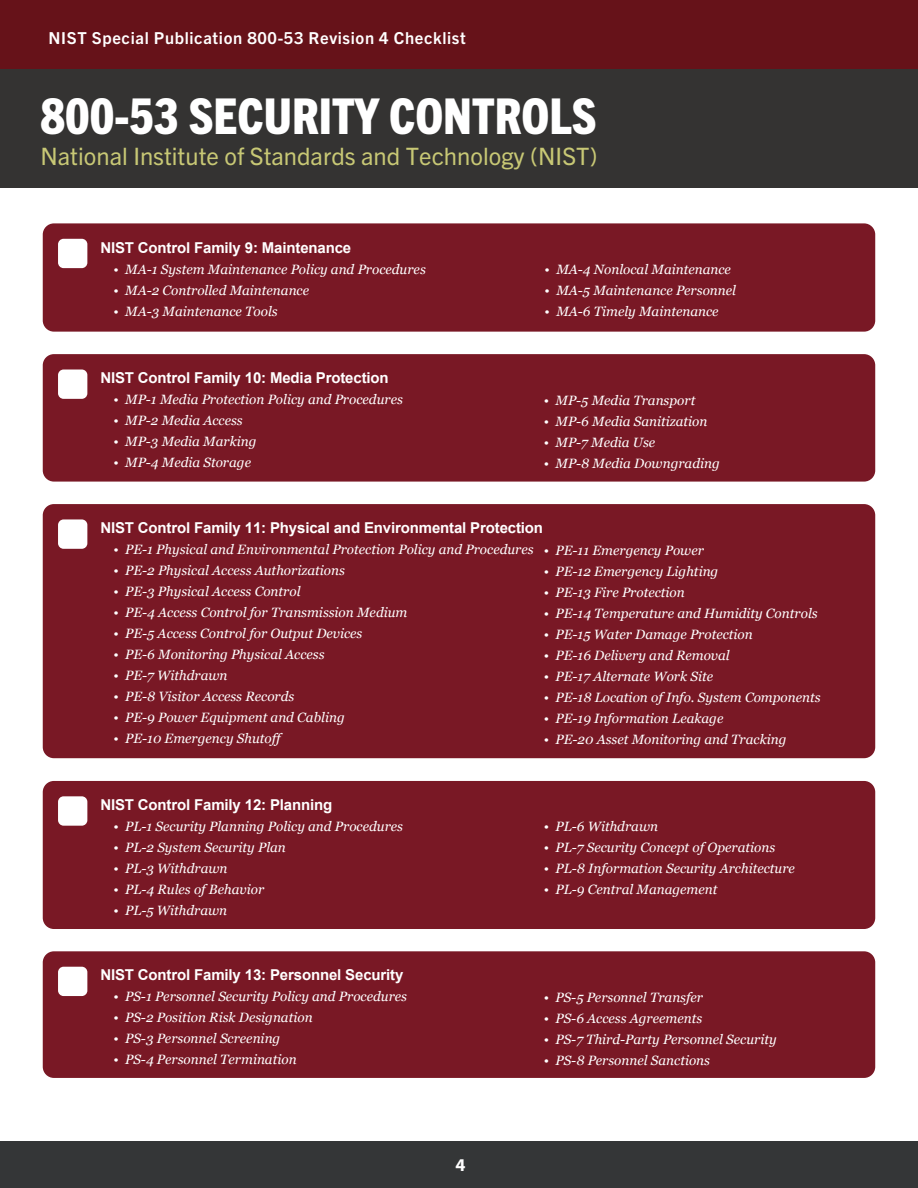
<style>
.page{position:relative;width:918px;height:1188px;background:#fff}
.page>*{position:absolute;margin:0;border:0;box-sizing:border-box;transform-origin:0 0}
.t1{font:800 condensed 49.5px "Trade Gothic Next LT Pro";color:#fff}
.t2{font:24px "Trade Gothic Next LT Pro";color:#c8c875}
.t3{font:700 18px "Myriad Pro";color:#fff}
.t4{font:700 16.5px "Trade Gothic Next LT Pro";letter-spacing:.04em;color:#fff}
.t5{font:700 15px "Arial";letter-spacing:-.01em;color:#fff}
.t6{font:italic 13.5px "Georgia";color:#fff}
</style>
<div class="page">
<div style="left:0;top:0;width:918px;height:69px;background:#661219"></div>
<div style="left:0;top:1141px;width:918px;height:47px;background:#343637"></div>
<div style="left:0;top:69px;width:918px;height:119px;background:#343332"></div>
<div style="left:43px;top:223px;width:832px;height:109px;background:#791825;border-radius:11px"></div>
<div style="left:58px;top:239px;width:29px;height:29px;background:#fff;border-radius:6px"></div>
<div style="left:43px;top:354px;width:832px;height:128px;background:#791825;border-radius:11px"></div>
<div style="left:58px;top:370px;width:29px;height:29px;background:#fff;border-radius:6px"></div>
<div style="left:43px;top:504px;width:832px;height:254px;background:#791825;border-radius:11px"></div>
<div style="left:58px;top:519px;width:29px;height:30px;background:#fff;border-radius:6px"></div>
<div style="left:43px;top:781px;width:832px;height:148px;background:#791825;border-radius:11px"></div>
<div style="left:58px;top:796px;width:29px;height:30px;background:#fff;border-radius:6px"></div>
<div style="left:43px;top:951px;width:832px;height:127px;background:#791825;border-radius:11px"></div>
<div style="left:58px;top:967px;width:29px;height:29px;background:#fff;border-radius:6px"></div>
<p class="t4" style="left:49px;top:26px;width:419px">NIST Special Publication 800-53 Revision 4 Checklist</p>
<h1 class="t1" style="left:40px;top:82px;width:558px">800-53 SECURITY CONTROLS</h1>
<h2 class="t2" style="left:40px;top:140px;width:559px">National Institute of Standards and Technology (NIST)</h2>
<p class="t5" style="left:100px;top:237px;width:252px">NIST Control Family 9: Maintenance</p>
<p class="t6" style="left:113px;top:259px;width:314px">• MA-1 System Maintenance Policy and Procedures</p>
<p class="t6" style="left:113px;top:280px;width:197px">• MA-2 Controlled Maintenance</p>
<p class="t6" style="left:113px;top:301px;width:166px">• MA-3 Maintenance Tools</p>
<p class="t5" style="left:100px;top:368px;width:290px">NIST Control Family 10: Media Protection</p>
<p class="t6" style="left:113px;top:390px;width:291px">• MP-1 Media Protection Policy and Procedures</p>
<p class="t6" style="left:113px;top:411px;width:131px">• MP-2 Media Access</p>
<p class="t6" style="left:113px;top:432px;width:145px">• MP-3 Media Marking</p>
<p class="t6" style="left:113px;top:453px;width:139px">• MP-4 Media Storage</p>
<p class="t6" style="left:545px;top:259px;width:188px">• MA-4 Nonlocal Maintenance</p>
<p class="t6" style="left:545px;top:280px;width:193px">• MA-5 Maintenance Personnel</p>
<p class="t6" style="left:545px;top:301px;width:176px">• MA-6 Timely Maintenance</p>
<p class="t6" style="left:544px;top:390px;width:153px">• MP-5 Media Transport</p>
<p class="t6" style="left:544px;top:411px;width:165px">• MP-6 Media Sanitization</p>
<p class="t6" style="left:544px;top:432px;width:113px">• MP-7 Media Use</p>
<p class="t6" style="left:544px;top:453px;width:178px">• MP-8 Media Downgrading</p>
<p class="t5" style="left:100px;top:518px;width:444px">NIST Control Family 11: Physical and Environmental Protection</p>
<p class="t6" style="left:113px;top:540px;width:422px">• PE-1 Physical and Environmental Protection Policy and Procedures</p>
<p class="t6" style="left:113px;top:561px;width:233px">• PE-2 Physical Access Authorizations</p>
<p class="t6" style="left:113px;top:582px;width:189px">• PE-3 Physical Access Control</p>
<p class="t6" style="left:113px;top:603px;width:296px">• PE-4 Access Control for Transmission Medium</p>
<p class="t6" style="left:113px;top:624px;width:251px">• PE-5 Access Control for Output Devices</p>
<p class="t6" style="left:113px;top:645px;width:213px">• PE-6 Monitoring Physical Access</p>
<p class="t6" style="left:113px;top:666px;width:116px">• PE-7 Withdrawn</p>
<p class="t6" style="left:113px;top:687px;width:183px">• PE-8 Visitor Access Records</p>
<p class="t6" style="left:113px;top:708px;width:233px">• PE-9 Power Equipment and Cabling</p>
<p class="t6" style="left:113px;top:729px;width:169px">• PE-10 Emergency Shutoff</p>
<p class="t6" style="left:544px;top:540px;width:162px">• PE-11 Emergency Power</p>
<p class="t6" style="left:544px;top:561px;width:176px">• PE-12 Emergency Lighting</p>
<p class="t6" style="left:544px;top:582px;width:143px">• PE-13 Fire Protection</p>
<p class="t6" style="left:544px;top:603px;width:275px">• PE-14 Temperature and Humidity Controls</p>
<p class="t6" style="left:544px;top:624px;width:211px">• PE-15 Water Damage Protection</p>
<p class="t6" style="left:544px;top:645px;width:188px">• PE-16 Delivery and Removal</p>
<p class="t6" style="left:544px;top:666px;width:171px">• PE-17 Alternate Work Site</p>
<p class="t6" style="left:544px;top:687px;width:278px">• PE-18 Location of Info. System Components</p>
<p class="t6" style="left:544px;top:708px;width:181px">• PE-19 Information Leakage</p>
<p class="t6" style="left:544px;top:729px;width:244px">• PE-20 Asset Monitoring and Tracking</p>
<p class="t5" style="left:100px;top:795px;width:234px">NIST Control Family 12: Planning</p>
<p class="t6" style="left:113px;top:817px;width:291px">• PL-1 Security Planning Policy and Procedures</p>
<p class="t6" style="left:113px;top:838px;width:174px">• PL-2 System Security Plan</p>
<p class="t6" style="left:113px;top:859px;width:116px">• PL-3 Withdrawn</p>
<p class="t6" style="left:113px;top:880px;width:152px">• PL-4 Rules of Behavior</p>
<p class="t6" style="left:113px;top:901px;width:115px">• PL-5 Withdrawn</p>
<p class="t5" style="left:100px;top:965px;width:305px">NIST Control Family 13: Personnel Security</p>
<p class="t6" style="left:113px;top:987px;width:295px">• PS-1 Personnel Security Policy and Procedures</p>
<p class="t6" style="left:113px;top:1008px;width:201px">• PS-2 Position Risk Designation</p>
<p class="t6" style="left:113px;top:1029px;width:169px">• PS-3 Personnel Screening</p>
<p class="t6" style="left:113px;top:1050px;width:185px">• PS-4 Personnel Termination</p>
<h3 class="t3" style="left:456px;top:1154px;width:11px">4</h3>
<p class="t6" style="left:544px;top:817px;width:116px">• PL-6 Withdrawn</p>
<p class="t6" style="left:544px;top:838px;width:233px">• PL-7 Security Concept of Operations</p>
<p class="t6" style="left:544px;top:859px;width:253px">• PL-8 Information Security Architecture</p>
<p class="t6" style="left:544px;top:880px;width:175px">• PL-9 Central Management</p>
<p class="t6" style="left:544px;top:987px;width:161px">• PS-5 Personnel Transfer</p>
<p class="t6" style="left:544px;top:1008px;width:160px">• PS-6 Access Agreements</p>
<p class="t6" style="left:544px;top:1029px;width:234px">• PS-7 Third-Party Personnel Security</p>
<p class="t6" style="left:544px;top:1050px;width:168px">• PS-8 Personnel Sanctions</p>
</div>
